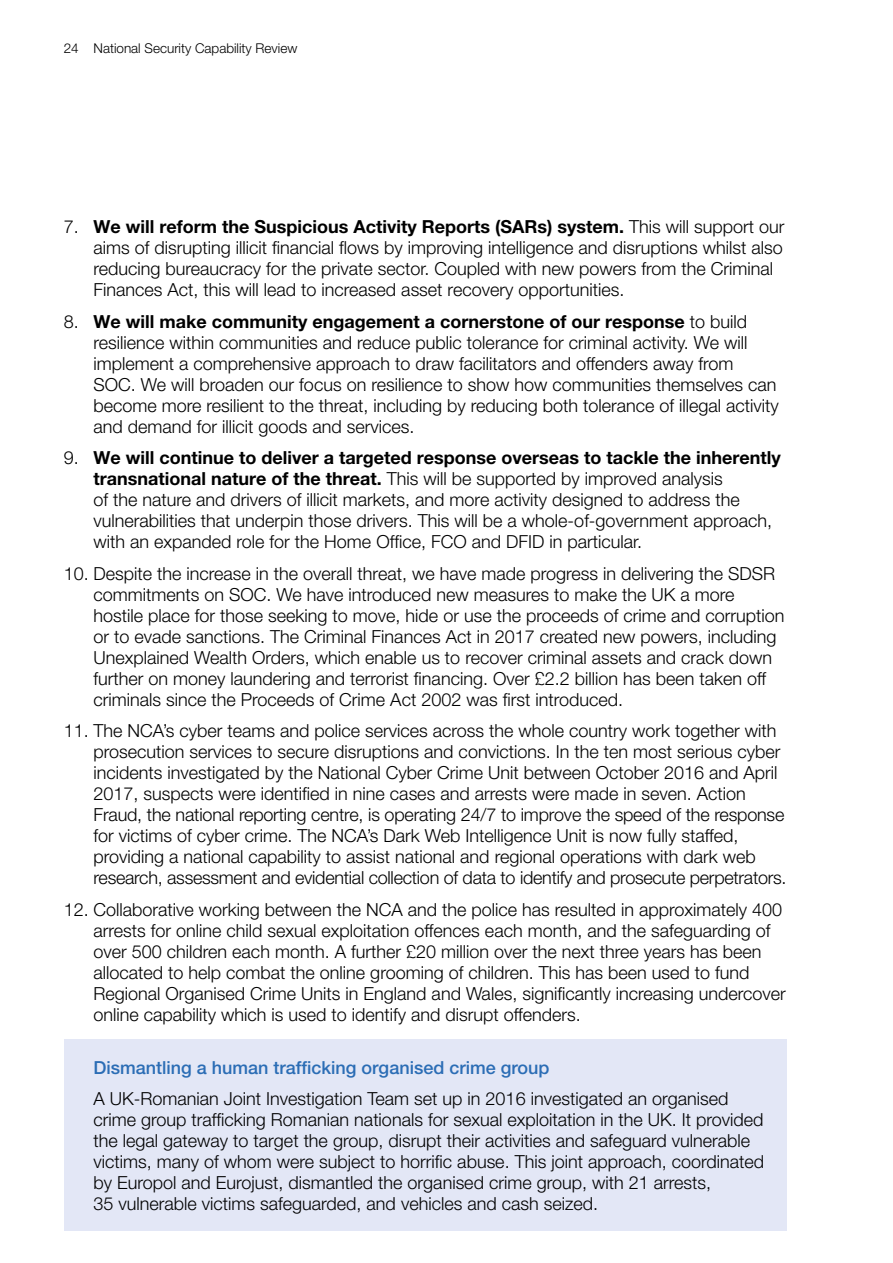
<style>
.page{position:relative;width:893px;height:1263px;background:#fff}
.page>*{position:absolute;margin:0;border:0;box-sizing:border-box;transform-origin:0 0}
.Numbered_text{font:300 18px/21px "Helvetica Neue LT Pro";color:#000}
.Body_copy{font:300 18px/21px "Helvetica Neue LT Pro";color:#000}
.C_Sub_heads_boxed{font:500 18px "Helvetica Neue LT Pro";color:#2b6db5}
.t1{font:300 13.5px "Helvetica Neue LT Pro";color:#000}
.s1{font-weight:700}
</style>
<div class="page">
<div style="left:64px;top:1039px;width:723px;height:192px;background:#e3e7f6"></div>
<p class="t1" style="left:64px;top:40px;width:235px">24 National Security Capability Review</p>
<p class="Numbered_text" style="left:94px;top:216px;width:692px;text-indent:-30px">7. <span class="s1">We will reform the Suspicious Activity Reports (SARs) system.</span> This will support our aims of disrupting illicit financial flows by improving intelligence and disruptions whilst also reducing bureaucracy for the private sector. Coupled with new powers from the Criminal Finances Act, this will lead to increased asset recovery opportunities.</p>
<p class="Numbered_text" style="left:94px;top:310px;width:687px;text-indent:-30px">8. <span class="s1">We will make community engagement a cornerstone of our response</span> to build resilience within communities and reduce public tolerance for criminal activity. We will implement a comprehensive approach to draw facilitators and offenders away from SOC. We will broaden our focus on resilience to show how communities themselves can become more resilient to the threat, including by reducing both tolerance of illegal activity and demand for illicit goods and services.</p>
<p class="Numbered_text" style="left:94px;top:447px;width:689px;text-indent:-30px">9. <span class="s1">We will continue to deliver a targeted response overseas to tackle the inherently transnational nature of the threat.</span> This will be supported by improved analysis<br>of the nature and drivers of illicit markets, and more activity designed to address the vulnerabilities that underpin those drivers. This will be a whole-of-government approach, with an expanded role for the Home Office, FCO and DFID in particular.</p>
<p class="Numbered_text" style="left:94px;top:562px;width:692px;text-indent:-30px">10. Despite the increase in the overall threat, we have made progress in delivering the SDSR commitments on SOC. We have introduced new measures to make the UK a more hostile place for those seeking to move, hide or use the proceeds of crime and corruption or to evade sanctions. The Criminal Finances Act in 2017 created new powers, including Unexplained Wealth Orders, which enable us to recover criminal assets and crack down further on money laundering and terrorist financing. Over £2.2 billion has been taken off criminals since the Proceeds of Crime Act 2002 was first introduced.</p>
<p class="Numbered_text" style="left:94px;top:720px;width:695px;text-indent:-30px">11. The NCA’s cyber teams and police services across the whole country work together with prosecution services to secure disruptions and convictions. In the ten most serious cyber incidents investigated by the National Cyber Crime Unit between October 2016 and April 2017, suspects were identified in nine cases and arrests were made in seven. Action Fraud, the national reporting centre, is operating 24/7 to improve the speed of the response for victims of cyber crime. The NCA’s Dark Web Intelligence Unit is now fully staffed, providing a national capability to assist national and regional operations with dark web research, assessment and evidential collection of data to identify and prosecute perpetrators.</p>
<p class="Numbered_text" style="left:94px;top:898px;width:694px;text-indent:-30px">12. Collaborative working between the NCA and the police has resulted in approximately 400 arrests for online child sexual exploitation offences each month, and the safeguarding of over 500 children each month. A further £20 million over the next three years has been allocated to help combat the online grooming of children. This has been used to fund Regional Organised Crime Units in England and Wales, significantly increasing undercover online capability which is used to identify and disrupt offenders.</p>
<p class="C_Sub_heads_boxed" style="left:94px;top:1056px;width:457px">Dismantling a human trafficking organised crime group</p>
<p class="Body_copy" style="left:94px;top:1088px;width:672px">A UK-Romanian Joint Investigation Team set up in 2016 investigated an organised crime group trafficking Romanian nationals for sexual exploitation in the UK. It provided the legal gateway to target the group, disrupt their activities and safeguard vulnerable victims, many of whom were subject to horrific abuse. This joint approach, coordinated by Europol and Eurojust, dismantled the organised crime group, with 21 arrests,<br>35 vulnerable victims safeguarded, and vehicles and cash seized.</p>
</div>
